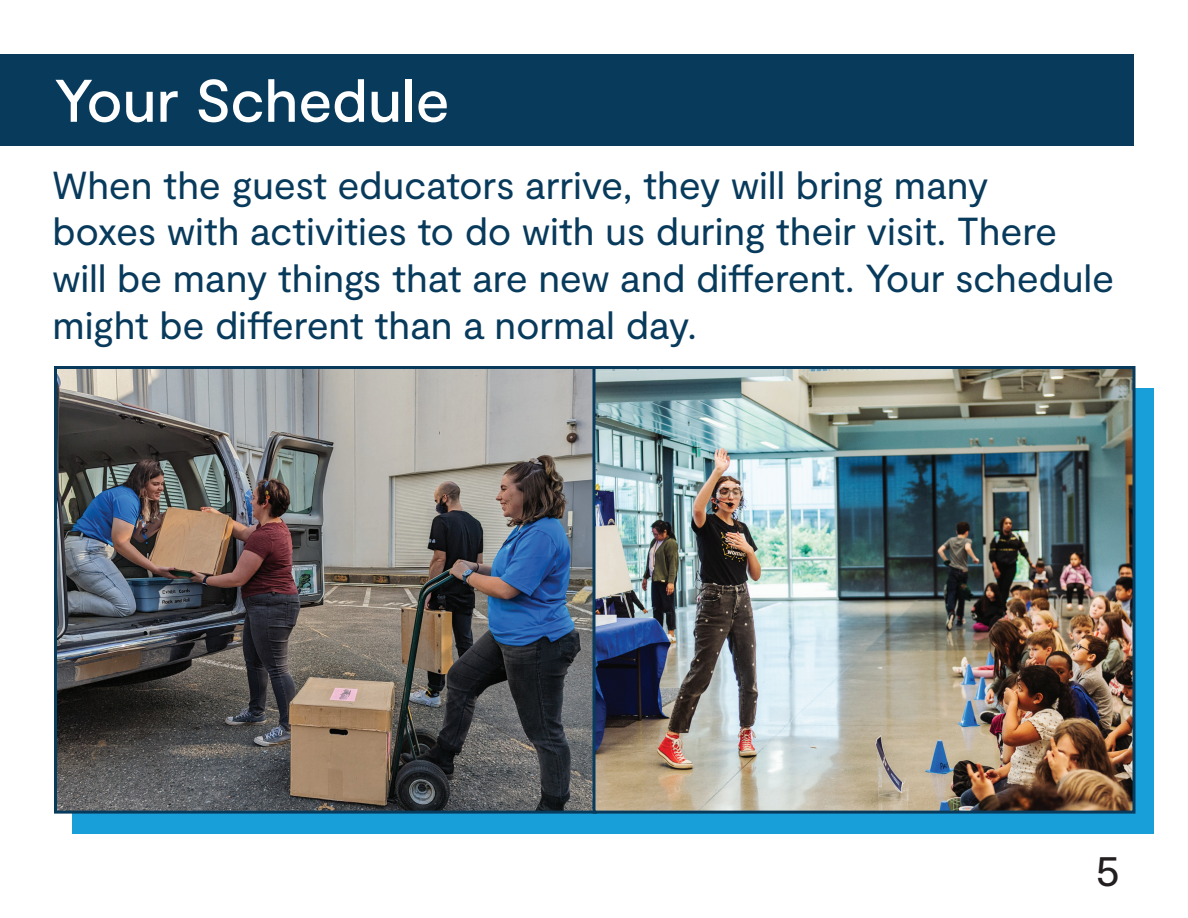
<style>
.page{position:relative;width:1188px;height:918px;background:#fff}
.page>*{position:absolute;margin:0;border:0;box-sizing:border-box;transform-origin:0 0}
.t1{font:500 60px "Moderat";letter-spacing:-.005em;color:#fff}
.t2{font:45px "Moderat";color:#231f20}
.t3{font:39px/46.8px "Moderat";letter-spacing:-.005em;color:#083a5c}
</style>
<div class="page">
<div style="left:0;top:54px;width:1134px;height:91px;background:#083a5c"></div>
<div style="left:72px;top:388px;width:1082px;height:446px;background:#189ed9"></div>
<img style="left:58px;top:370px;width:534px;height:440px">
<div style="left:54px;top:366px;width:543px;height:448px;border:3px solid #083a5c"></div>
<img style="left:596px;top:370px;width:536px;height:440px">
<div style="left:592px;top:366px;width:544px;height:448px;border:3px solid #083a5c"></div>
<h1 class="t1" style="left:54px;top:66px;width:397px">Your Schedule</h1>
<p class="t3" style="left:52px;top:163px;width:1063px">When the guest educators arrive, they will bring many<br>boxes with activities to do with us during their visit. There will be many things that are new and different. Your schedule might be different than a normal day.</p>
<p class="t2" style="left:1095px;top:844px;width:27px">5</p>
</div>
